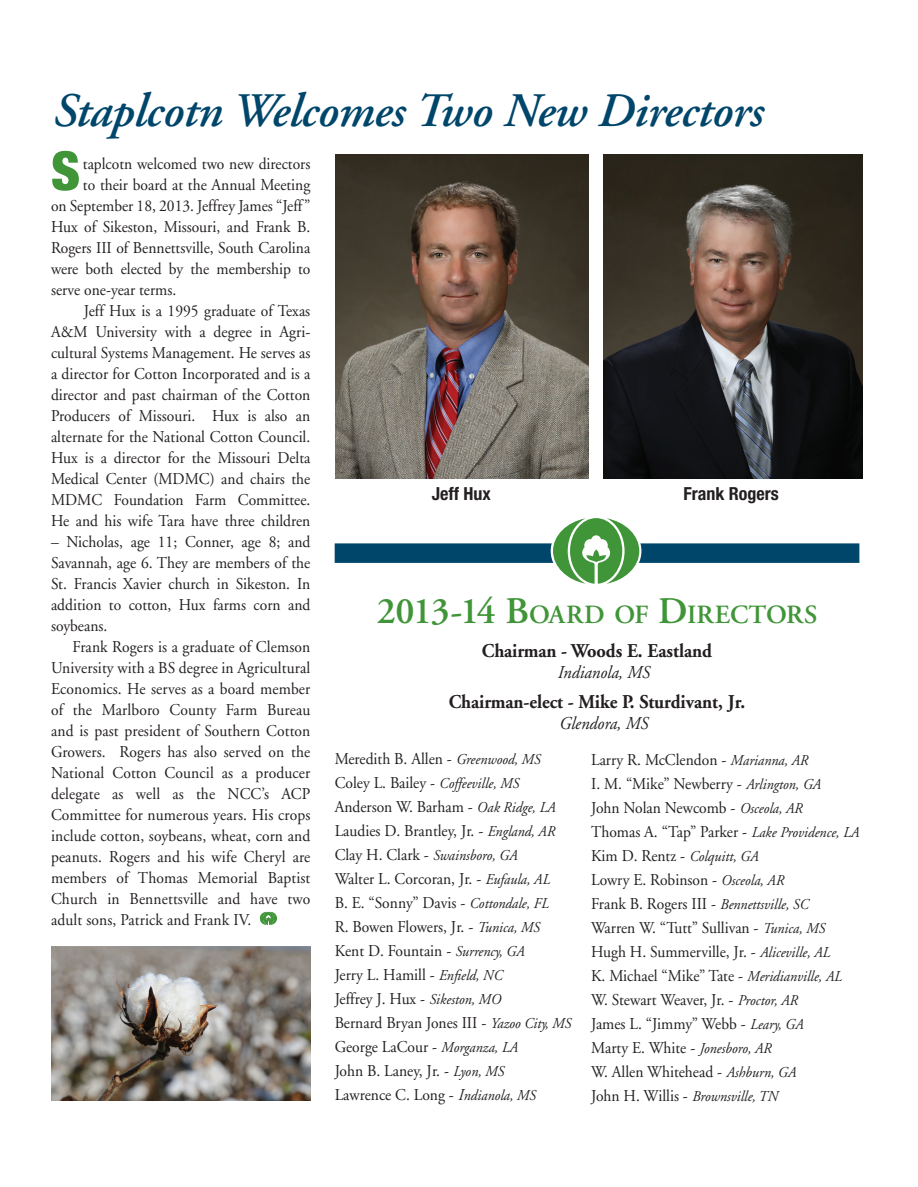
<style>
.page{position:relative;width:918px;height:1187px;background:#fff}
.page>*{position:absolute;margin:0;border:0;box-sizing:border-box;transform-origin:0 0}
.t1{font:900 condensed 54px "Helvetica Neue";color:#3f9537}
.t2{font:italic 600 48px "Adobe Garamond";letter-spacing:-.01em;color:#00466b}
.t3{font:600 26.25px "Adobe Garamond";color:#3f9537}
.t4{font:700 19.5px "Adobe Garamond";letter-spacing:-.005em;color:#231f20;scale:.94 1}
.t5{font:italic 18px "Adobe Garamond";color:#231f20;scale:.94 1}
.t6{font:700 condensed 18px "Helvetica Neue";color:#231f20}
.t7{font:16.5px/24px "Adobe Garamond";color:#231f20;scale:.94 1}
.t8{font:italic 15px "Adobe Garamond";color:#231f20;scale:.94 1}
.s1{font-size:37.5px}
.s2{font-style:italic;font-size:15px}
.s3{font-style:normal;font-size:16.5px}
.s4{font-style:italic}
</style>
<div class="page">
<img style="left:336px;top:154px;width:252px;height:324px">
<img style="left:603px;top:154px;width:259px;height:324px">
<svg style="left:260px;top:912px;width:16px;height:12px"></svg>
<img style="left:51px;top:946px;width:259px;height:153px">
<div style="left:334px;top:543px;width:525px;height:20px;background:#00466b"></div>
<svg style="left:550px;top:515px;width:91px;height:72px"></svg>
<svg style="left:553px;top:518px;width:86px;height:65px"></svg>
<h2 class="t2" style="left:51px;top:84px;width:712px">Staplcotn Welcomes Two New Directors</h2>
<h1 class="t1" style="left:51px;top:126px;width:30px">S</h1>
<p class="t7" style="left:83px;top:152px;width:243px">taplcotn welcomed two new directors</p>
<p class="t7" style="left:83px;top:173px;width:243px">to their board at the Annual Meeting</p>
<p class="t7" style="left:51px;top:194px;width:277px">on September 18, 2013. Jeffrey James “Jeff”</p>
<p class="t7" style="left:51px;top:215px;width:277px">Hux of Sikeston, Missouri, and Frank B.</p>
<p class="t7" style="left:51px;top:236px;width:277px">Rogers III of Bennettsville, South Carolina</p>
<p class="t7" style="left:51px;top:257px;width:277px">were both elected by the membership to</p>
<p class="t7" style="left:51px;top:278px;width:135px">serve one-year terms.</p>
<p class="t7" style="left:84px;top:299px;width:242px">Jeff Hux is a 1995 graduate of Texas</p>
<p class="t7" style="left:51px;top:320px;width:277px">A&amp;M University with a degree in Agri-</p>
<p class="t7" style="left:51px;top:341px;width:277px">cultural Systems Management. He serves as</p>
<p class="t7" style="left:51px;top:362px;width:277px">a director for Cotton Incorporated and is a</p>
<p class="t7" style="left:51px;top:383px;width:277px">director and past chairman of the Cotton</p>
<p class="t7" style="left:51px;top:404px;width:277px">Producers of Missouri. Hux is also an</p>
<p class="t7" style="left:51px;top:425px;width:277px">alternate for the National Cotton Council.</p>
<p class="t7" style="left:51px;top:446px;width:277px">Hux is a director for the Missouri Delta</p>
<p class="t7" style="left:51px;top:467px;width:277px">Medical Center (MDMC) and chairs the</p>
<p class="t7" style="left:51px;top:488px;width:277px">MDMC Foundation Farm Committee.</p>
<p class="t7" style="left:51px;top:509px;width:277px">He and his wife Tara have three children</p>
<p class="t7" style="left:51px;top:531px;width:277px;line-height:21px;text-align:justify">– Nicholas, age 11; Conner, age 8; and Savannah, age 6. They are members of the St. Francis Xavier church in Sikeston. In addition to cotton, Hux farms corn and soybeans.</p>
<p class="t7" style="left:51px;top:636px;width:277px;line-height:21px;text-align:justify;text-indent:21px">Frank Rogers is a graduate of Clemson University with a BS degree in Agricultural Economics. He serves as a board member of the Marlboro County Farm Bureau and is past president of Southern Cotton Growers. Rogers has also served on the National Cotton Council as a producer delegate as well as the NCC’s ACP Committee for numerous years. His crops include cotton, soybeans, wheat, corn and peanuts. Rogers and his wife Cheryl are members of Thomas Memorial Baptist Church in Bennettsville and have two adult sons, Patrick and Frank IV.</p>
<p class="t6" style="left:432px;top:482px;width:60px">Jeff Hux</p>
<p class="t6" style="left:683px;top:482px;width:97px">Frank Rogers</p>
<h3 class="t3" style="left:376px;top:600px;width:442px"><span class="s1">2013-14 B</span>OARD OF <span class="s1">D</span>IRECTORS</h3>
<p class="t4" style="left:482px;top:640px;width:246px">Chairman - Woods E. Eastland</p>
<p class="t5" style="left:557px;top:663px;width:100px">Indianola, MS</p>
<p class="t4" style="left:448px;top:691px;width:317px">Chairman-elect - Mike P. Sturdivant, Jr.</p>
<p class="t5" style="left:559px;top:714px;width:96px">Glendora, MS</p>
<p class="t7" style="left:591px;top:747px;width:286px">Larry R. McClendon - <span class="s2">Marianna, AR<br></span>I. M. “Mike” Newberry - <span class="s2">Arlington, GA<br></span>John Nolan Newcomb - <span class="s2">Osceola, AR<br></span>Thomas A. “Tap” Parker - <span class="s2">Lake Providence, LA </span>Kim D. Rentz - <span class="s2">Colquitt, GA<br></span>Lowry E. Robinson - <span class="s2">Osceola, AR<br></span>Frank B. Rogers III - <span class="s2">Bennettsville, SC<br></span>Warren W. “Tutt” Sullivan - <span class="s2">Tunica, MS </span>Hugh H. Summerville, Jr. - <span class="s2">Aliceville, AL<br></span>K. Michael “Mike” Tate - <span class="s2">Meridianville, AL </span>W. Stewart Weaver, Jr. - <span class="s2">Proctor, AR<br></span>James L. “Jimmy” Webb - <span class="s2">Leary, GA<br></span>Marty E. White - <span class="s2">Jonesboro, AR<br></span>W. Allen Whitehead - <span class="s2">Ashburn, GA</span></p>
<p class="t8" style="left:591px;top:1087px;width:200px"><span class="s3">John H. Willis -</span> Brownsville, TN</p>
<p class="t7" style="left:334px;top:747px;width:236px">Meredith B. Allen - <span class="s2">Greenwood, MS </span>Coley L. Bailey - <span class="s2">Coffeeville, MS </span>Anderson W. Barham - <span class="s2">Oak Ridge, LA </span>Laudies D. Brantley, Jr. - <span class="s2">England, AR</span></p>
<p class="t8" style="left:334px;top:847px;width:196px"><span class="s3">Clay H. Clark -</span> Swainsboro, GA</p>
<p class="t7" style="left:334px;top:867px;width:253px">Walter L. Corcoran, Jr. - <span class="s2">Eufaula, AL<br></span>B. E. “Sonny” Davis - <span class="s2">Cottondale, FL<br></span>R. Bowen Flowers, Jr. - <span class="s2">Tunica, MS<br></span>Kent D. Fountain - <span class="s2">Surrency, GA<br></span>Jerry L. Hamill - <span class="s2">Enfield, NC<br></span>Jeffrey J. Hux - <span class="s2">Sikeston, MO<br></span>Bernard Bryan Jones III - <span class="s2">Yazoo City, MS<br></span>George LaCour - <span class="s2">Morganza, LA<br></span>John B. Laney, Jr. - <span class="s2">Lyon, MS<br></span>Lawrence C. Long - <span class="s4">I</span><span class="s2">ndianola, MS</span></p>
</div>
